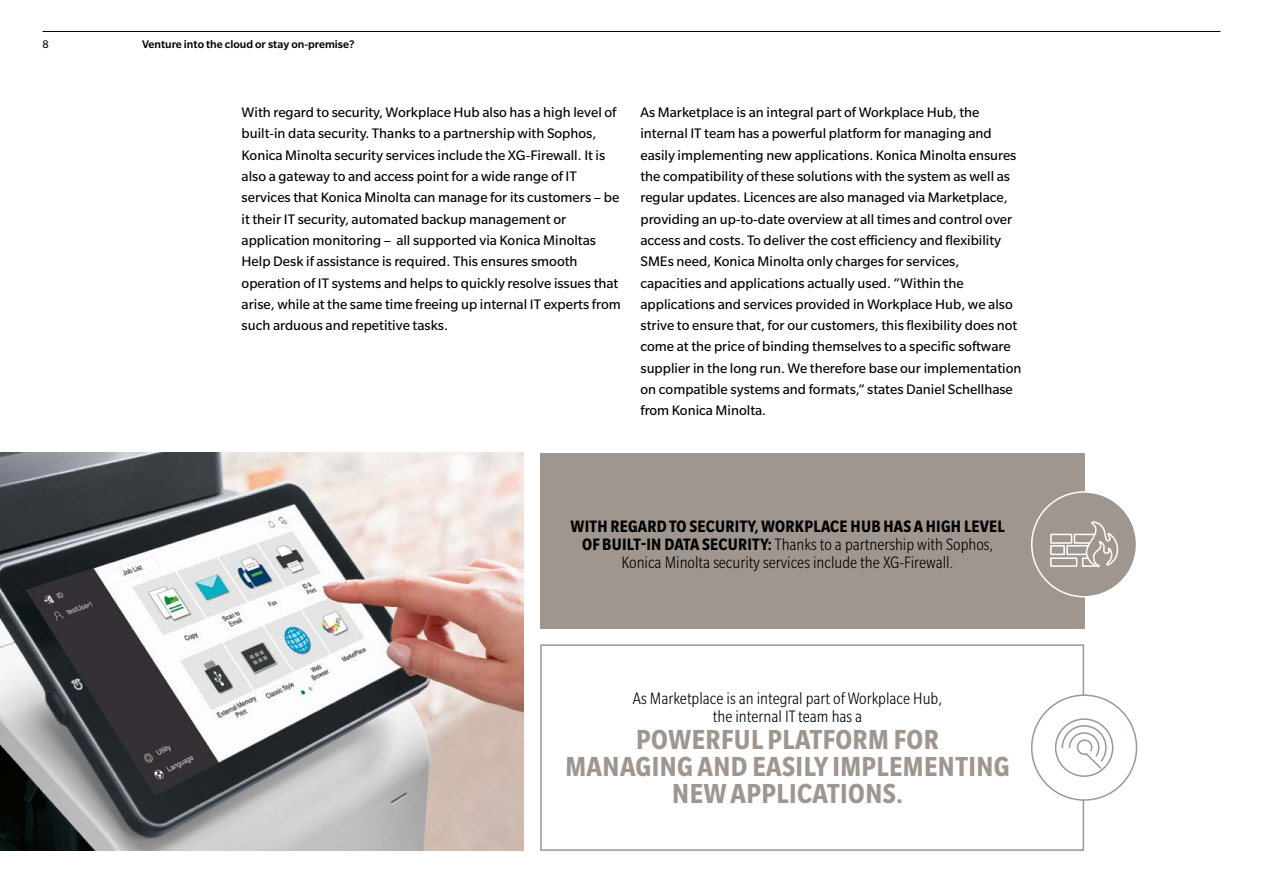
<style>
.page{position:relative;width:1263px;height:893px;background:#fff}
.page>*{position:absolute;margin:0;border:0;box-sizing:border-box;transform-origin:0 0}
.t1{font:700 condensed 30px/27px "Slate Pro";letter-spacing:.015em;color:#9f9690;text-align:center}
.t2{font:300 condensed 18px/18px "Slate Pro";color:#000;text-align:center}
.t3{font:15px/21.3px "Slate Pro";color:#000}
.t4{font:500 12px "Slate Pro";color:#000}
.t5{font:12px "Slate Pro";color:#000}
.s1{font-weight:700}
</style>
<div class="page">
<div style="left:540px;top:453px;width:544px;height:175px;background:#9f9690"></div>
<div style="left:540px;top:644px;width:544px;height:207px;border:2px solid #9f9690"></div>
<div style="left:1032px;top:695px;width:104px;height:105px;background:#fff;border-radius:50%"></div>
<div style="left:1031px;top:694px;width:106px;height:107px;border:2px solid #9f9690;border-radius:50%"></div>
<div style="left:1055px;top:718px;width:58px;height:59px;border:2px solid #9f9690;border-radius:50%"></div>
<svg style="left:1061px;top:724px;width:46px;height:46px"></svg>
<div style="left:1032px;top:492px;width:104px;height:105px;background:#9f9690;border-radius:50%"></div>
<div style="left:1031px;top:491px;width:106px;height:106px;border:2px solid #fff;border-radius:50%"></div>
<svg style="left:1050px;top:521px;width:69px;height:47px"></svg>
<img style="left:0;top:453px;width:524px;height:398px">
<hr style="left:43px;top:31px;width:1177px;height:1px;background:#000">
<p class="t5" style="left:43px;top:38px;width:8px">8</p>
<p class="t4" style="left:142px;top:38px;width:214px">Venture into the cloud or stay on-premise?</p>
<p class="t3" style="left:242px;top:102px;width:381px">With regard to security, Workplace Hub also has a high level of built-in data security. Thanks to a partnership with Sophos, Konica Minolta security services include the XG-Firewall. It is also a gateway to and access point for a wide range of IT services that Konica Minolta can manage for its customers – be it their IT security, automated backup management or application monitoring – all supported via Konica Minoltas Help Desk if assistance is required. This ensures smooth operation of IT systems and helps to quickly resolve issues that arise, while at the same time freeing up internal IT experts from such arduous and repetitive tasks.</p>
<p class="t3" style="left:640px;top:102px;width:382px">As Marketplace is an integral part of Workplace Hub, the internal IT team has a powerful platform for managing and easily implementing new applications. Konica Minolta ensures the compatibility of these solutions with the system as well as regular updates. Licences are also managed via Marketplace, providing an up-to-date overview at all times and control over access and costs. To deliver the cost efficiency and flexibility SMEs need, Konica Minolta only charges for services, capacities and applications actually used. “Within the applications and services provided in Workplace Hub, we also strive to ensure that, for our customers, this flexibility does not come at the price of binding themselves to a specific software supplier in the long run. We therefore base our implementation on compatible systems and formats,” states Daniel Schellhase from Konica Minolta.</p>
<p class="t2" style="left:570px;top:517px;width:436px"><span class="s1">WITH REGARD TO SECURITY, WORKPLACE HUB HAS A HIGH LEVEL<br>OF BUILT-IN DATA SECURITY:</span> Thanks to a partnership with Sophos,<br>Konica Minolta security services include the XG-Firewall.</p>
<p class="t2" style="left:633px;top:689px;width:311px">As Marketplace is an integral part of Workplace Hub, the internal IT team has a</p>
<h1 class="t1" style="left:565px;top:726px;width:446px">POWERFUL PLATFORM FOR<br>MANAGING AND EASILY IMPLEMENTING<br>NEW APPLICATIONS.</h1>
</div>
